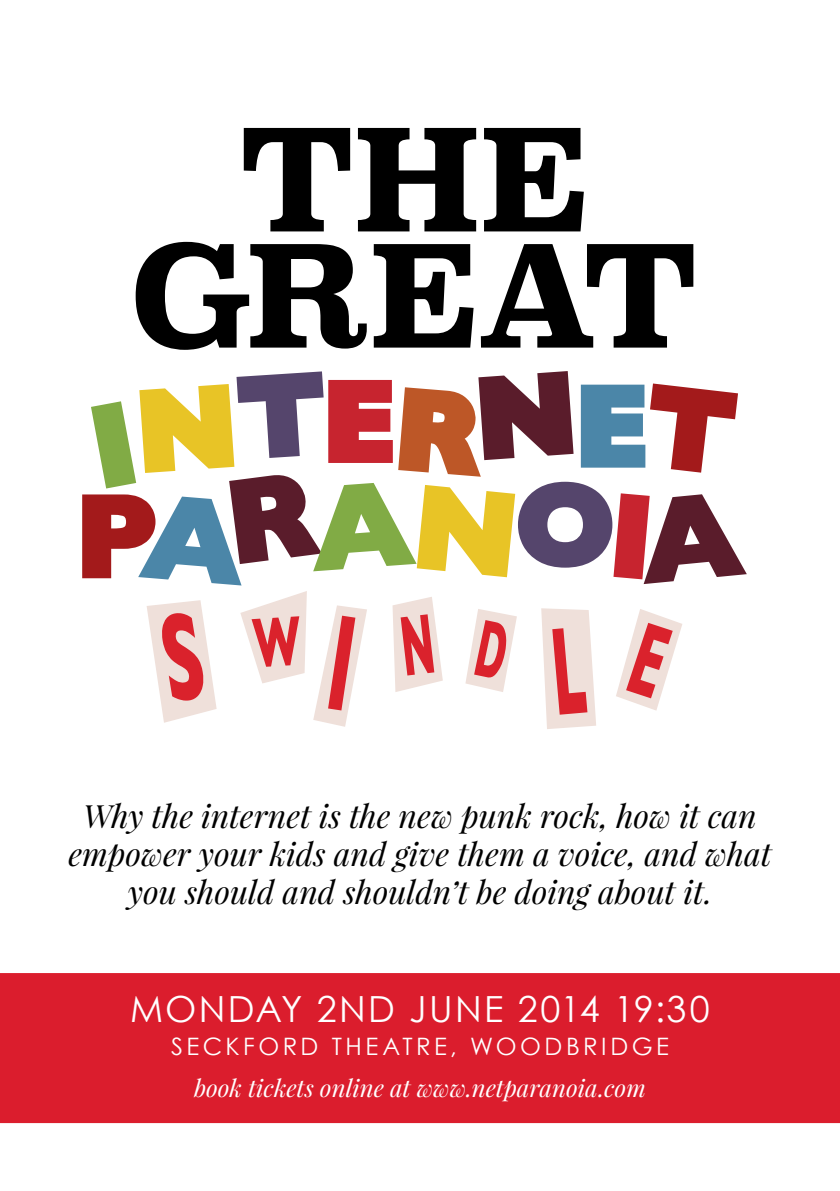
<style>
.page{position:relative;width:840px;height:1191px;background:#fff}
.page>*{position:absolute;margin:0;border:0;box-sizing:border-box;transform-origin:0 0}
.t1{font:36px "Century Gothic";letter-spacing:.065em;color:#fff}
.t2{font:italic 32px/38.4px "Playfair Display";color:#000;text-align:center}
.t3{font:italic 24px "Playfair Display";color:#fff}
.t4{font:24px "Century Gothic";letter-spacing:.145em;color:#fff}
</style>
<div class="page">
<svg style="left:244px;top:128px;width:106px;height:103px"></svg>
<svg style="left:358px;top:128px;width:118px;height:103px"></svg>
<svg style="left:484px;top:128px;width:99px;height:103px"></svg>
<svg style="left:136px;top:242px;width:230px;height:108px"></svg>
<svg style="left:373px;top:244px;width:100px;height:103px"></svg>
<svg style="left:480px;top:244px;width:213px;height:103px"></svg>
<svg style="left:146px;top:600px;width:70px;height:123px"></svg>
<svg style="left:240px;top:591px;width:67px;height:92px"></svg>
<svg style="left:313px;top:605px;width:54px;height:122px"></svg>
<svg style="left:392px;top:597px;width:50px;height:95px"></svg>
<svg style="left:465px;top:609px;width:51px;height:83px"></svg>
<svg style="left:541px;top:608px;width:55px;height:121px;background:#edbfbd"></svg>
<svg style="left:616px;top:609px;width:66px;height:101px"></svg>
<svg style="left:82px;top:371px;width:664px;height:214px"></svg>
<div style="left:0;top:973px;width:839px;height:150px;background:#db1d2d"></div>
<p class="t2" style="left:68px;top:795px;width:704px">Why the internet is the new punk rock, how it can empower your kids and give them a voice, and what you should and shouldn’t be doing about it.</p>
<p class="t1" style="left:130px;top:987px;width:580px">MONDAY 2ND JUNE 2014 19:30</p>
<p class="t4" style="left:171px;top:1031px;width:499px">SECKFORD THEATRE, WOODBRIDGE</p>
<p class="t3" style="left:194px;top:1071px;width:453px">book tickets online at www.netparanoia.com</p>
</div>
